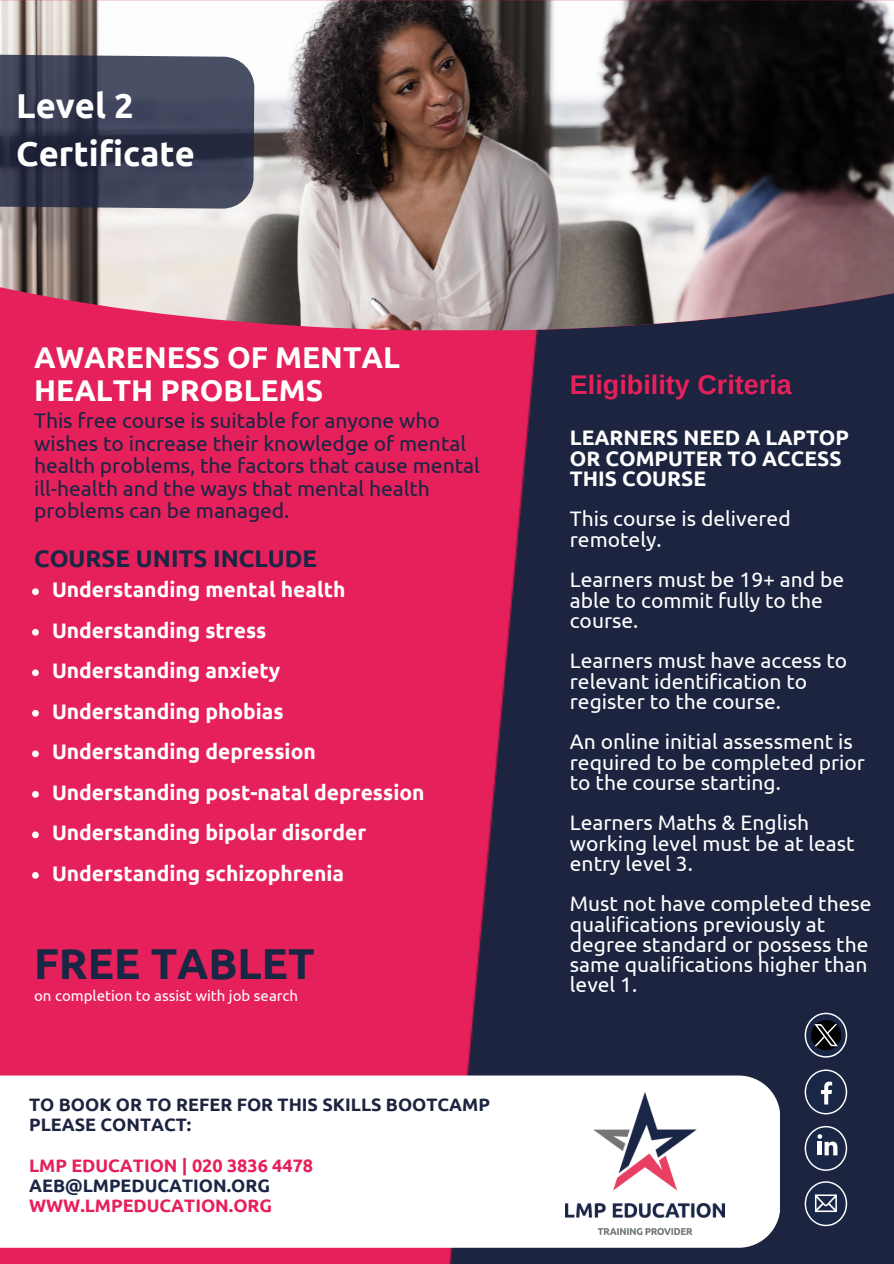
<style>
.page{position:relative;width:894px;height:1264px;background:#fff}
.page>*{position:absolute;margin:0;border:0;box-sizing:border-box;transform-origin:0 0}
.t1{font:700 43.2px "Ubuntu";color:#192644}
.t2{font:700 34.5px/47.2px "Ubuntu";color:#fff}
.t3{font:700 30px/32.7px "Ubuntu";color:#fff}
.t4{font:700 27px "Arimo";color:#e6205a}
.t5{font:700 24px "Ubuntu";color:#192644}
.t6{font:21px/20.2px "Ubuntu";color:#fff}
.t7{font:700 21px/20.2px "Ubuntu";color:#fff}
.t8{font:21px/22.5px "Ubuntu";color:#192644}
.t9{font:700 18px/20.2px "Ubuntu";color:#e6205a}
.t10{font:700 18px/20.2px "Ubuntu";color:#1c243f}
.t11{font:15px "Ubuntu";color:#fff}
.s1{color:#192644}
.s2{color:#1a2645}
</style>
<div class="page">
<div style="left:0;top:0;width:893px;height:1263px;background:#e6205a"></div>
<img style="left:449px;top:331px;width:444px;height:932px">
<img style="left:0;top:0;width:893px;height:330px">
<svg style="left:0;top:53px;width:254px;height:156px;background:#3d4257"></svg>
<svg style="left:32px;top:588px;width:7px;height:7px"></svg>
<svg style="left:32px;top:629px;width:7px;height:6px"></svg>
<svg style="left:32px;top:669px;width:7px;height:7px"></svg>
<svg style="left:32px;top:710px;width:7px;height:6px"></svg>
<svg style="left:32px;top:750px;width:7px;height:7px"></svg>
<svg style="left:32px;top:791px;width:7px;height:6px"></svg>
<svg style="left:32px;top:831px;width:7px;height:7px"></svg>
<svg style="left:32px;top:872px;width:7px;height:6px"></svg>
<svg style="left:804px;top:1181px;width:42px;height:45px;background:#474f67"></svg>
<svg style="left:804px;top:1069px;width:42px;height:45px;background:#3f4962"></svg>
<svg style="left:804px;top:1125px;width:42px;height:45px;background:#49526a"></svg>
<svg style="left:804px;top:1012px;width:42px;height:45px;background:#373c4c"></svg>
<div style="left:0;top:1075px;width:780px;height:172px;background:#fff"></div>
<img style="left:565px;top:1092px;width:159px;height:142px">
<h6 class="t2" style="left:16px;top:82px;width:180px">Level 2<br>Certificate</h6>
<p class="t3" style="left:34px;top:341px;width:367px">AWARENESS OF MENTAL<br>HEALTH PROBLEMS</p>
<p class="t8" style="left:34px;top:409px;width:447px">This free course is suitable for anyone who wishes to increase their knowledge of mental health problems, the factors that cause mental ill-health and the ways that mental health problems can be managed.</p>
<p class="t5" style="left:34px;top:545px;width:284px">COURSE UNITS INCLUDE</p>
<p class="t7" style="left:52px;top:579px;width:295px">Understanding mental health</p>
<h2 class="t7" style="left:52px;top:620px;width:216px">Understanding stress</h2>
<h6 class="t7" style="left:52px;top:660px;width:229px">Understanding anxiety</h6>
<h4 class="t7" style="left:52px;top:701px;width:233px">Understanding phobias</h4>
<p class="t7" style="left:52px;top:741px;width:265px">Understanding depression</p>
<p class="t7" style="left:52px;top:782px;width:374px">Understanding post-natal depression</p>
<p class="t7" style="left:52px;top:822px;width:315px">Understanding bipolar disorder</p>
<p class="t7" style="left:52px;top:863px;width:293px">Understanding schizophrenia</p>
<h6 class="t1" style="left:34px;top:938px;width:282px">FREE TABLET</h6>
<h6 class="t11" style="left:34px;top:987px;width:265px">on completion to assist with job search</h6>
<p class="t10" style="left:29px;top:1094px;width:462px">TO BOOK OR TO REFER FOR THIS SKILLS BOOTCAMP<br>PLEASE CONTACT:</p>
<p class="t9" style="left:29px;top:1154px;width:285px">LMP EDUCATION | 020 3836 4478<br><span class="s1">AEB</span><span class="s2">@LMPEDUCATION.ORG<br></span>WWW.LMPEDUCATION.ORG</p>
<h6 class="t4" style="left:569px;top:369px;width:223px">Eligibility Criteria</h6>
<h1 class="t7" style="left:569px;top:427px;width:280px">LEARNERS NEED A LAPTOP<br>OR COMPUTER TO ACCESS<br>THIS COURSE</h1>
<p class="t6" style="left:569px;top:508px;width:222px">This course is delivered remotely.</p>
<p class="t6" style="left:569px;top:569px;width:276px">Learners must be 19+ and be able to commit fully to the course.</p>
<h3 class="t6" style="left:569px;top:650px;width:279px">Learners must have access to relevant identification to register to the course.</h3>
<h5 class="t6" style="left:569px;top:731px;width:296px">An online initial assessment is required to be completed prior to the course starting.</h5>
<h6 class="t6" style="left:569px;top:812px;width:286px">Learners Maths &amp; English working level must be at least entry level 3.</h6>
<h6 class="t6" style="left:569px;top:893px;width:303px">Must not have completed these qualifications previously at degree standard or possess the same qualifications higher than level 1.</h6>
</div>
